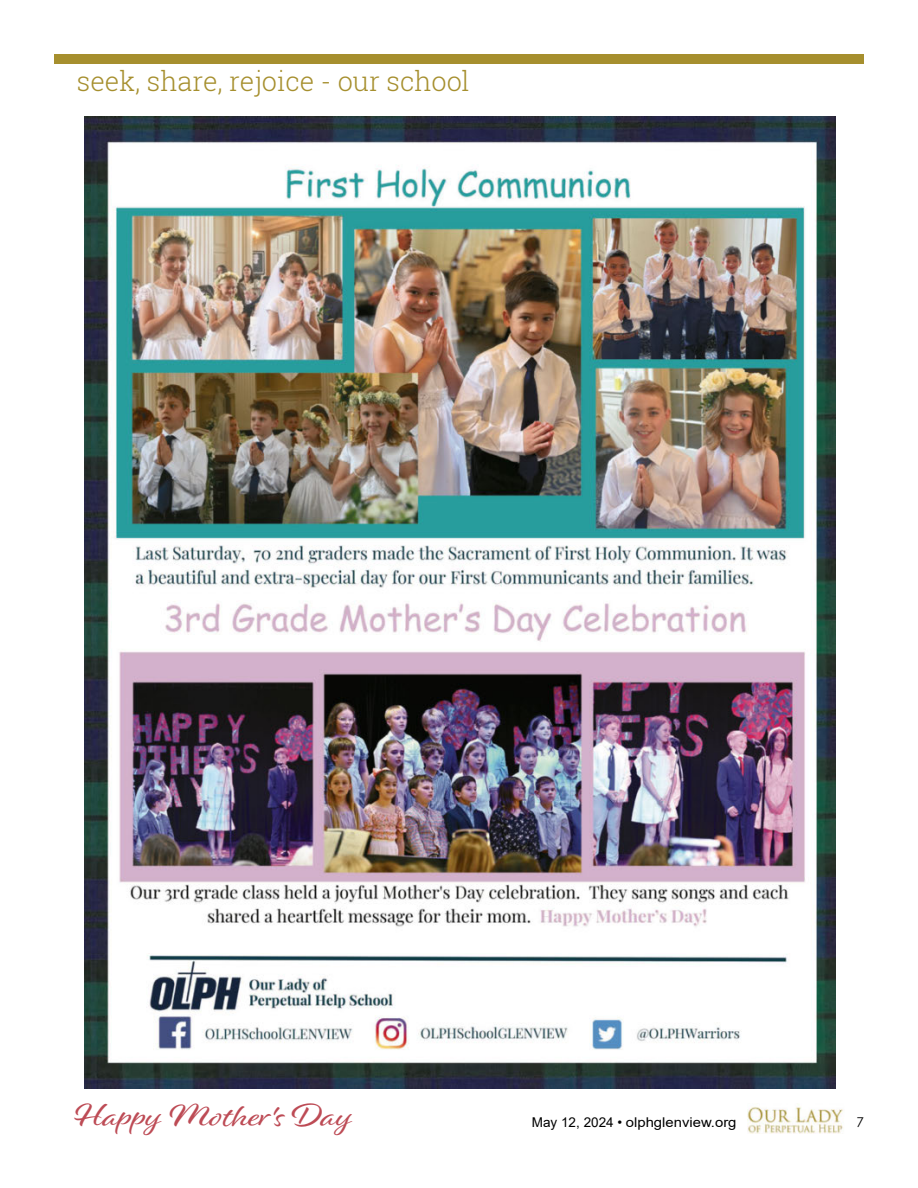
<style>
.page{position:relative;width:918px;height:1188px;background:#fff}
.page>*{position:absolute;margin:0;border:0;box-sizing:border-box;transform-origin:0 0}
.t1{font:33px "Alisha";color:#bd4b55;scale:1.14 1}
.t2{font:300 27px "Roboto Slab";color:#a68f2e}
.t3{font:13.5px "Lnvssl Arial";color:#000}
.t4{font:13.5px "Century Gothic";color:#000}
</style>
<div class="page">
<div style="left:54px;top:54px;width:810px;height:9px;background:#a68f2e"></div>
<img style="left:748px;top:1107px;width:95px;height:27px">
<img style="left:85px;top:117px;width:751px;height:972px">
<p class="t2" style="left:77px;top:63px;width:394px">seek, share, rejoice - our school</p>
<p class="t1" style="left:73px;top:1095px;width:247px">Happy Mother's Day</p>
<p class="t3" style="left:532px;top:1113px;width:206px">May 12, 2024 • olphglenview.org</p>
<p class="t4" style="left:857px;top:1113px;width:9px">7</p>
</div>
